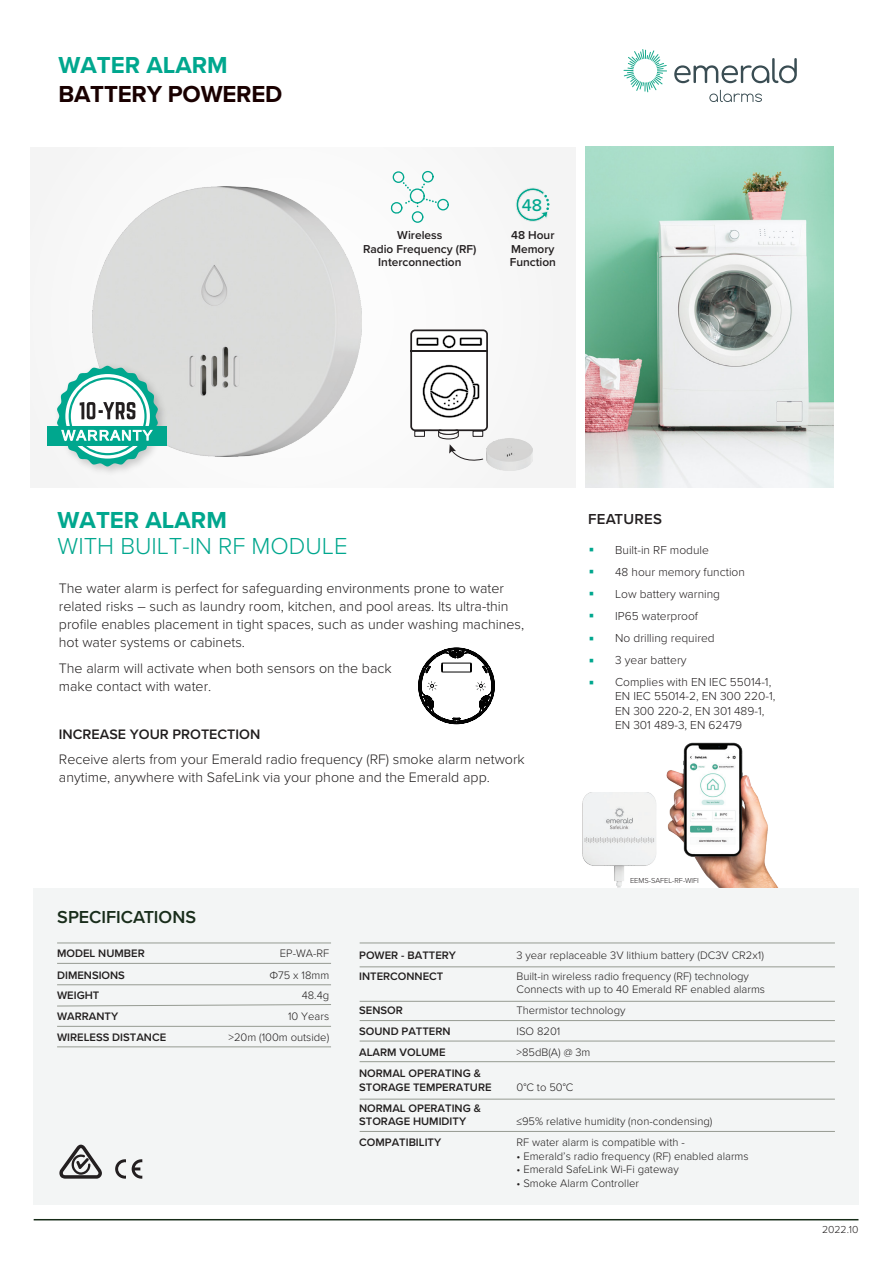
<style>
.page{position:relative;width:893px;height:1263px;background:#fff}
.page>*{position:absolute;margin:0;border:0;box-sizing:border-box;transform-origin:0 0}
.t1{font:700 24px "Proxima Nova";color:#00a78e}
.t2{font:300 24px "Proxima Nova";color:#00a78e}
.t3{font:700 24px "Proxima Nova";letter-spacing:-.01em;color:#190000}
.t4{font:600 18px "Proxima Nova";color:#192d1b}
.t5{font:500 17.55px "Proxima Nova";color:#00a78e}
.t6{font:600 15px "Proxima Nova";letter-spacing:.015em;color:#231f20}
.t7{font:300 14.25px/18px "Proxima Nova";color:#211e1e}
.t8{font:600 14.25px "Proxima Nova";color:#211e1e}
.t9{font:300 12px/14.4px "Proxima Nova";color:#231f20}
.t10{font:12px/22.2px "Wingdings";color:#00a78e;text-align:justify}
.t11{font:600 11.85px/13.2px "Proxima Nova";color:#231f20;text-align:center}
.t12{font:300 11.25px/13.5px "Proxima Nova";color:#211e1e}
.t13{font:600 11.25px/13.5px "Proxima Nova";color:#211e1e}
.t14{font:300 10.5px "Proxima Nova";letter-spacing:-.005em;color:#211e1e}
.t15{font:300 7.5px "Proxima Nova";color:#231f20}
.s1{color:#00a78e}
</style>
<div class="page">
<img style="left:666px;top:742px;width:113px;height:146px">
<img style="left:582px;top:792px;width:86px;height:96px">
<div style="left:33px;top:888px;width:825px;height:317px;background:#f3f5f5"></div>
<hr style="left:57px;top:943px;width:274px;height:1px;background:#969b92">
<hr style="left:57px;top:963px;width:274px;height:1px;background:#969b92">
<hr style="left:57px;top:984px;width:274px;height:1px;background:#969b92">
<svg style="left:57px;top:1004px;width:274px;height:2px"></svg>
<hr style="left:57px;top:1026px;width:274px;height:1px;background:#969b92">
<hr style="left:57px;top:1046px;width:274px;height:1px;background:#969b92">
<hr style="left:360px;top:1041px;width:475px;height:1px;background:#969b92">
<hr style="left:360px;top:1020px;width:475px;height:1px;background:#969b92">
<hr style="left:360px;top:943px;width:475px;height:1px;background:#969b92">
<hr style="left:360px;top:1099px;width:475px;height:1px;background:#969b92">
<hr style="left:360px;top:1061px;width:475px;height:1px;background:#969b92">
<hr style="left:360px;top:1131px;width:475px;height:1px;background:#969b92">
<hr style="left:360px;top:966px;width:475px;height:1px;background:#969b92">
<hr style="left:360px;top:1001px;width:475px;height:1px;background:#969b92">
<div style="left:31px;top:147px;width:545px;height:340px;background:#f8f8f8"></div>
<hr style="left:34px;top:1219px;width:824px;height:1px;background:#162b18">
<img style="left:93px;top:186px;width:268px;height:271px">
<svg style="left:623px;top:49px;width:44px;height:43px"></svg>
<svg style="left:674px;top:58px;width:123px;height:25px"></svg>
<svg style="left:709px;top:90px;width:53px;height:12px"></svg>
<div style="left:393px;top:171px;width:11px;height:12px;border:1px solid #00a78e;border-radius:50%"></div>
<div style="left:422px;top:171px;width:12px;height:12px;border:1px solid #00a78e;border-radius:50%"></div>
<div style="left:412px;top:211px;width:11px;height:12px;border:1px solid #00a78e;border-radius:50%"></div>
<div style="left:437px;top:199px;width:12px;height:11px;border:1px solid #00a78e;border-radius:50%"></div>
<svg style="left:390px;top:180px;width:49px;height:34px"></svg>
<svg style="left:516px;top:187px;width:33px;height:35px"></svg>
<img style="left:87px;top:359px;width:85px;height:114px">
<div style="left:48px;top:426px;width:119px;height:20px;background:#00a78e"></div>
<svg style="left:57px;top:366px;width:101px;height:100px"></svg>
<svg style="left:115px;top:1159px;width:27px;height:20px"></svg>
<svg style="left:59px;top:1144px;width:43px;height:35px"></svg>
<svg style="left:418px;top:647px;width:76px;height:77px"></svg>
<img style="left:488px;top:439px;width:45px;height:32px">
<svg style="left:410px;top:329px;width:78px;height:134px"></svg>
<hr style="left:410px;top:350px;width:78px;height:1px;background:#231f20">
<img style="left:585px;top:147px;width:248px;height:340px">
<h1 class="t1" style="left:59px;top:48px;width:171px">WATER ALARM</h1>
<h1 class="t3" style="left:58px;top:76px;width:225px">BATTERY POWERED</h1>
<p class="t5" style="left:522px;top:192px;width:22px">48</p>
<p class="t11" style="left:363px;top:229px;width:115px">Wireless<br>Radio Frequency (RF)<br>Interconnection</p>
<p class="t11" style="left:510px;top:229px;width:48px;text-align:left">48 Hour<br>Memory<br>Function</p>
<h1 class="t1" style="left:58px;top:502px;width:171px">WATER ALARM</h1>
<h1 class="t2" style="left:58px;top:528px;width:291px">WITH BUILT-IN RF MODULE</h1>
<p class="t7" style="left:59px;top:579px;width:467px">The water alarm is perfect for safeguarding environments prone to water related risks – such as laundry room, kitchen, and pool areas. Its ultra-thin profile enables placement in tight spaces, such as under washing machines, hot water systems or cabinets.</p>
<p class="t7" style="left:59px;top:658px;width:334px">The alarm will activate when both sensors on the back make contact with water.</p>
<p class="t8" style="left:59px;top:723px;width:203px">INCREASE YOUR PROTECTION</p>
<p class="t7" style="left:59px;top:750px;width:467px">Receive alerts from your Emerald radio frequency (RF) smoke alarm network anytime, anywhere with SafeLink via your phone and the Emerald app.</p>
<p class="t4" style="left:57px;top:904px;width:140px">SPECIFICATIONS</p>
<p class="t6" style="left:588px;top:507px;width:75px">FEATURES</p>
<p class="t9" style="left:589px;top:542px;width:122px"><span class="s1">▪</span> Built-in RF module</p>
<p class="t9" style="left:589px;top:564px;width:158px"><span class="s1">▪</span> 48 hour memory function</p>
<p class="t10" style="left:589px;top:583px;width:7px">▪ ▪ ▪ ▪</p>
<p class="t9" style="left:615px;top:586px;width:106px">Low battery warning</p>
<p class="t9" style="left:615px;top:604px;width:101px;line-height:22px">IP65 waterproof<br>No drilling required</p>
<p class="t9" style="left:615px;top:652px;width:73px">3 year battery</p>
<p class="t10" style="left:589px;top:672px;width:7px">▪</p>
<p class="t9" style="left:615px;top:674px;width:162px">Complies with EN IEC 55014-1,<br>EN IEC 55014-2, EN 300 220-1,<br>EN 300 220-2, EN 301 489-1,<br>EN 301 489-3, EN 62479</p>
<p class="t15" style="left:630px;top:875px;width:70px">EEMS-SAFEL-RF-WIFI</p>
<p class="t13" style="left:57px;top:946px;width:89px">MODEL NUMBER</p>
<p class="t12" style="left:280px;top:946px;width:51px">EP-WA-RF</p>
<p class="t13" style="left:57px;top:968px;width:69px">DIMENSIONS</p>
<p class="t12" style="left:269px;top:968px;width:61px">Φ75 x 18mm</p>
<p class="t13" style="left:57px;top:988px;width:44px">WEIGHT</p>
<p class="t12" style="left:302px;top:988px;width:29px">48.4g</p>
<p class="t13" style="left:57px;top:1009px;width:63px">WARRANTY</p>
<p class="t12" style="left:288px;top:1009px;width:43px">10 Years</p>
<p class="t13" style="left:57px;top:1030px;width:111px">WIRELESS DISTANCE</p>
<p class="t12" style="left:228px;top:1030px;width:102px">&gt;20m (100m outside)</p>
<p class="t13" style="left:359px;top:948px;width:98px">POWER - BATTERY</p>
<p class="t12" style="left:516px;top:948px;width:249px">3 year replaceable 3V lithium battery (DC3V CR2x1)</p>
<p class="t13" style="left:359px;top:969px;width:86px">INTERCONNECT</p>
<p class="t12" style="left:516px;top:969px;width:250px">Built-in wireless radio frequency (RF) technology<br>Connects with up to 40 Emerald RF enabled alarms</p>
<p class="t13" style="left:359px;top:1003px;width:45px">SENSOR</p>
<p class="t12" style="left:516px;top:1003px;width:111px">Thermistor technology</p>
<p class="t13" style="left:359px;top:1024px;width:93px">SOUND PATTERN</p>
<p class="t12" style="left:516px;top:1024px;width:45px">ISO 8201</p>
<p class="t13" style="left:359px;top:1045px;width:88px">ALARM VOLUME</p>
<p class="t12" style="left:516px;top:1045px;width:75px">&gt;85dB(A) @ 3m</p>
<p class="t13" style="left:359px;top:1066px;width:134px">NORMAL OPERATING &amp;<br>STORAGE TEMPERATURE</p>
<p class="t12" style="left:516px;top:1080px;width:59px">0°C to 50°C</p>
<p class="t13" style="left:359px;top:1101px;width:123px">NORMAL OPERATING &amp;<br>STORAGE HUMIDITY</p>
<p class="t12" style="left:516px;top:1114px;width:197px">≤95% relative humidity (non-condensing)</p>
<p class="t13" style="left:359px;top:1135px;width:84px">COMPATIBILITY</p>
<p class="t12" style="left:516px;top:1135px;width:170px">RF water alarm is compatible with -</p>
<p class="t12" style="left:516px;top:1149px;width:234px">• Emerald’s radio frequency (RF) enabled alarms</p>
<p class="t12" style="left:516px;top:1162px;width:164px">• Emerald SafeLink Wi-Fi gateway</p>
<p class="t12" style="left:516px;top:1176px;width:124px">• Smoke Alarm Controller</p>
<p class="t14" style="left:822px;top:1222px;width:38px">2022.10</p>
</div>
